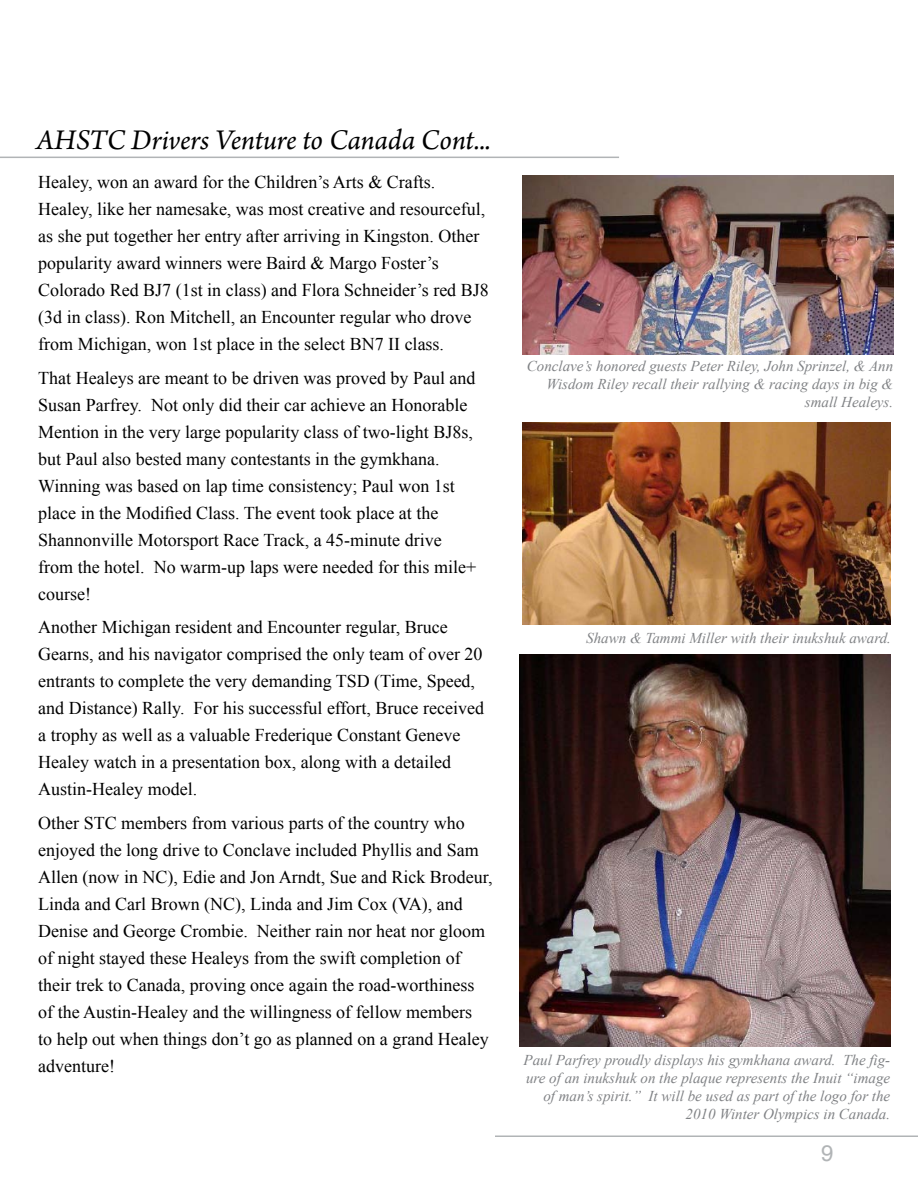
<style>
.page{position:relative;width:918px;height:1188px;background:#fff}
.page>*{position:absolute;margin:0;border:0;box-sizing:border-box;transform-origin:0 0}
.t1{font:italic 30px "Arno Pro";letter-spacing:-.005em;color:#000}
.t2{font:22.5px "Helvetica";color:#b1b4b6}
.t3{font:18px/27px "Times New Roman";color:#000}
.t4{font:italic 15px/18px "Times New Roman";color:#808285;text-align:right}
</style>
<div class="page">
<hr style="left:495px;top:1136px;width:423px;height:1px;background:#b1b4b6">
<hr style="left:0;top:157px;width:619px;height:1px;background:#b1b4b6">
<img style="left:520px;top:655px;width:371px;height:392px">
<img style="left:522px;top:176px;width:371px;height:179px">
<img style="left:522px;top:423px;width:369px;height:202px">
<h1 class="t1" style="left:36px;top:123px;width:456px">AHSTC Drivers Venture to Canada Cont...</h1>
<p class="t3" style="left:38px;top:168px;width:452px">Healey, won an award for the Children’s Arts &amp; Crafts.<br>Healey, like her namesake, was most creative and resourceful, as she put together her entry after arriving in Kingston. Other popularity award winners were Baird &amp; Margo Foster’s Colorado Red BJ7 (1st in class) and Flora Schneider’s red BJ8 (3d in class). Ron Mitchell, an Encounter regular who drove from Michigan, won 1st place in the select BN7 II class.</p>
<p class="t3" style="left:38px;top:364px;width:440px">That Healeys are meant to be driven was proved by Paul and Susan Parfrey. Not only did their car achieve an Honorable Mention in the very large popularity class of two-light BJ8s, but Paul also bested many contestants in the gymkhana.<br>Winning was based on lap time consistency; Paul won 1st place in the Modified Class. The event took place at the Shannonville Motorsport Race Track, a 45-minute drive from the hotel. No warm-up laps were needed for this mile+ course!</p>
<p class="t3" style="left:38px;top:614px;width:447px">Another Michigan resident and Encounter regular, Bruce Gearns, and his navigator comprised the only team of over 20 entrants to complete the very demanding TSD (Time, Speed, and Distance) Rally. For his successful effort, Bruce received a trophy as well as a valuable Frederique Constant Geneve Healey watch in a presentation box, along with a detailed Austin-Healey model.</p>
<p class="t3" style="left:38px;top:809px;width:456px">Other STC members from various parts of the country who enjoyed the long drive to Conclave included Phyllis and Sam Allen (now in NC), Edie and Jon Arndt, Sue and Rick Brodeur, Linda and Carl Brown (NC), Linda and Jim Cox (VA), and Denise and George Crombie. Neither rain nor heat nor gloom of night stayed these Healeys from the swift completion of their trek to Canada, proving once again the road-worthiness of the Austin-Healey and the willingness of fellow members<br>to help out when things don’t go as planned on a grand Healey adventure!</p>
<p class="t4" style="left:527px;top:357px;width:368px">Conclave’s honored guests Peter Riley, John Sprinzel, &amp; Ann<br>Wisdom Riley recall their rallying &amp; racing days in big &amp; small Healeys.</p>
<p class="t4" style="left:586px;top:629px;width:306px">Shawn &amp; Tammi Miller with their inukshuk award.</p>
<p class="t4" style="left:524px;top:1051px;width:368px">Paul Parfrey proudly displays his gymkhana award. The fig&shy;ure of an inukshuk on the plaque represents the Inuit “image of man’s spirit.” It will be used as part of the logo for the 2010 Winter Olympics in Canada.</p>
<p class="t2" style="left:821px;top:1136px;width:14px">9</p>
</div>
